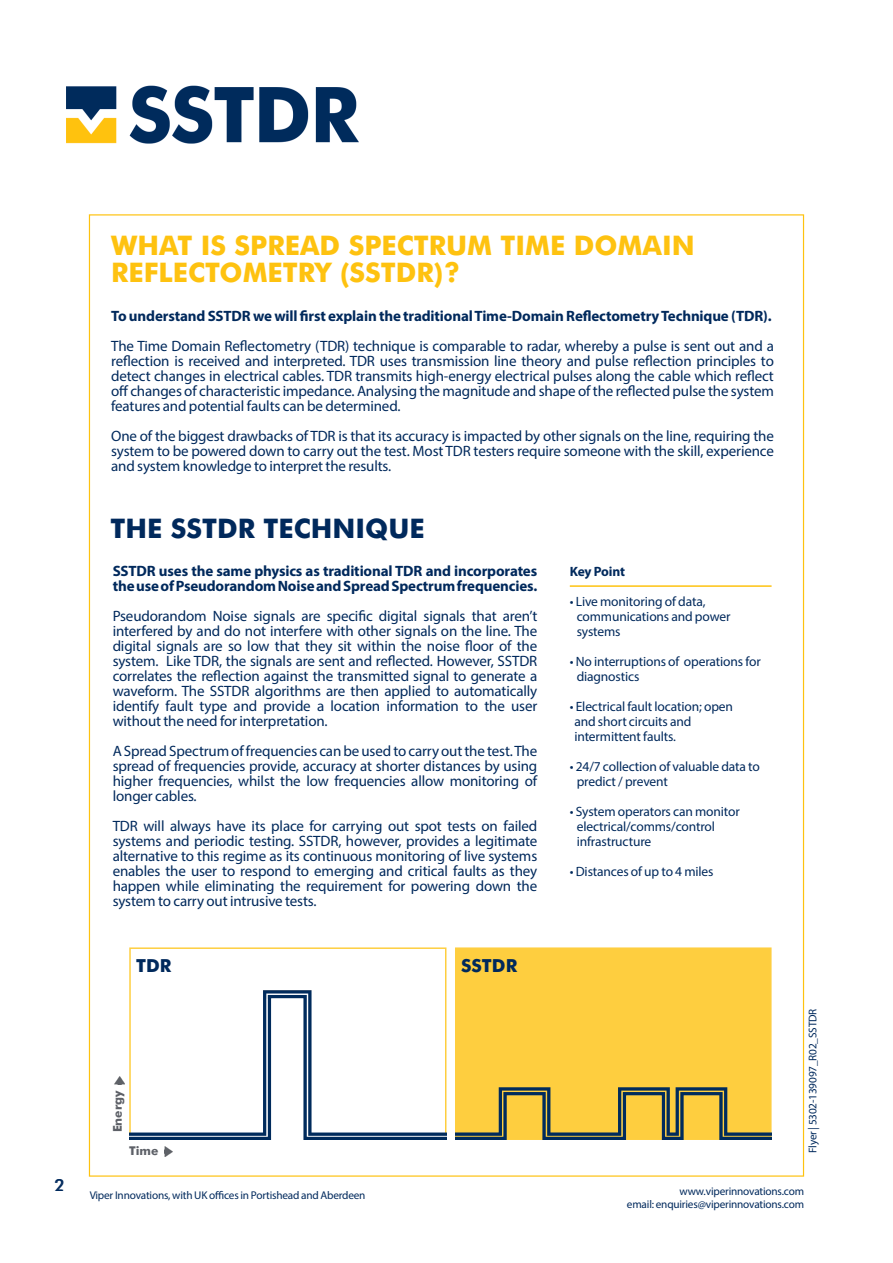
<style>
.page{position:relative;width:893px;height:1263px;background:#fff}
.page>*{position:absolute;margin:0;border:0;box-sizing:border-box;transform-origin:0 0}
.t1{font:800 27px/27px "Futura BT";color:#fec210}
.t2{font:800 27px "Futura BT";color:#00295c}
.t3{font:800 18px "Futura BT";color:#00295c}
.t4{font:16.5px "Futura BT";color:#00295c}
.t5{font:15px/15px "Myriad Pro";letter-spacing:-.01em;color:#00295c;text-align:justify}
.t6{font:700 15px/15px "Myriad Pro";letter-spacing:-.01em;color:#00295c}
.t7{font:13.5px/15px "Myriad Pro";letter-spacing:-.01em;color:#00295c}
.t8{font:700 13.5px "Myriad Pro";letter-spacing:-.015em;color:#00295c}
.t9{font:800 12.15px "Futura BT";color:#5d6067}
.t10{font:11.25px/13.5px "Myriad Pro";letter-spacing:-.015em;color:#00295c;text-align:right}
</style>
<div class="page">
<img style="left:66px;top:85px;width:293px;height:59px">
<hr style="left:570px;top:585px;width:202px;height:2px;background:#fec210">
<svg style="left:114px;top:1077px;width:11px;height:7px"></svg>
<svg style="left:165px;top:1146px;width:7px;height:11px"></svg>
<img style="left:455px;top:947px;width:317px;height:193px">
<img style="left:129px;top:949px;width:317px;height:191px">
<p class="t4" style="left:55px;top:1175px;width:11px">2</p>
<p class="t1" style="left:111px;top:231px;width:585px">WHAT IS SPREAD SPECTRUM TIME DOMAIN<br>REFLECTOMETRY (SSTDR)?</p>
<p class="t6" style="left:111px;top:308px;width:662px">To understand SSTDR we will first explain the traditional Time-Domain Reflectometry Technique (TDR).</p>
<p class="t5" style="left:111px;top:338px;width:664px">The Time Domain Reflectometry (TDR) technique is comparable to radar, whereby a pulse is sent out and a reflection is received and interpreted. TDR uses transmission line theory and pulse reflection principles to detect changes in electrical cables. TDR transmits high-energy electrical pulses along the cable which reflect off changes of characteristic impedance. Analysing the magnitude and shape of the reflected pulse the system features and potential faults can be determined.</p>
<p class="t5" style="left:111px;top:428px;width:664px">One of the biggest drawbacks of TDR is that its accuracy is impacted by other signals on the line, requiring the system to be powered down to carry out the test. Most TDR testers require someone with the skill, experience and system knowledge to interpret the results.</p>
<p class="t2" style="left:111px;top:511px;width:316px">THE SSTDR TECHNIQUE</p>
<p class="t6" style="left:113px;top:563px;width:426px">SSTDR uses the same physics as traditional TDR and incorporates the use of Pseudorandom Noise and Spread Spectrum frequencies.</p>
<p class="t5" style="left:113px;top:608px;width:426px">Pseudorandom Noise signals are specific digital signals that aren’t interfered by and do not interfere with other signals on the line. The digital signals are so low that they sit within the noise floor of the system. Like TDR, the signals are sent and reflected. However, SSTDR correlates the reflection against the transmitted signal to generate a waveform. The SSTDR algorithms are then applied to automatically identify fault type and provide a location information to the user without the need for interpretation.</p>
<p class="t5" style="left:113px;top:743px;width:426px">A Spread Spectrum of frequencies can be used to carry out the test. The spread of frequencies provide, accuracy at shorter distances by using higher frequencies, whilst the low frequencies allow monitoring of longer cables.</p>
<p class="t5" style="left:113px;top:818px;width:426px">TDR will always have its place for carrying out spot tests on failed systems and periodic testing. SSTDR, however, provides a legitimate alternative to this regime as its continuous monitoring of live systems enables the user to respond to emerging and critical faults as they happen while eliminating the requirement for powering down the system to carry out intrusive tests.</p>
<p class="t3" style="left:136px;top:954px;width:37px">TDR</p>
<p class="t3" style="left:461px;top:954px;width:58px">SSTDR</p>
<p class="t8" style="left:570px;top:563px;width:57px">Key Point</p>
<p class="t7" style="left:577px;top:594px;width:155px;text-indent:-7px">• Live monitoring of data, communications and power systems</p>
<p class="t7" style="left:577px;top:654px;width:186px;text-indent:-7px">• No interruptions of operations for diagnostics</p>
<p class="t7" style="left:574px;top:699px;width:160px;text-indent:-5px">• Electrical fault location; open and short circuits and</p>
<p class="t7" style="left:574px;top:729px;width:103px">intermittent faults.</p>
<p class="t7" style="left:577px;top:759px;width:185px;text-indent:-7px">• 24/7 collection of valuable data to predict / prevent</p>
<p class="t7" style="left:577px;top:804px;width:165px;text-indent:-7px">• System operators can monitor electrical/comms/control infrastructure</p>
<p class="t7" style="left:570px;top:864px;width:145px">• Distances of up to 4 miles</p>
<p class="t9" style="left:110px;top:1132px;width:44px;rotate:-90deg">Energy</p>
<p class="t9" style="left:129px;top:1143px;width:31px">Time</p>
<p class="t10" style="left:806px;top:1153px;width:146px;rotate:-90deg">Flyer | 5302-139097_R02_SSTDR</p>
<p class="t10" style="left:90px;top:1188px;width:277px">Viper Innovations, with UK offices in Portishead and Aberdeen</p>
<p class="t10" style="left:627px;top:1184px;width:179px">www.viperinnovations.com<br>email: enquiries@viperinnovations.com</p>
</div>
